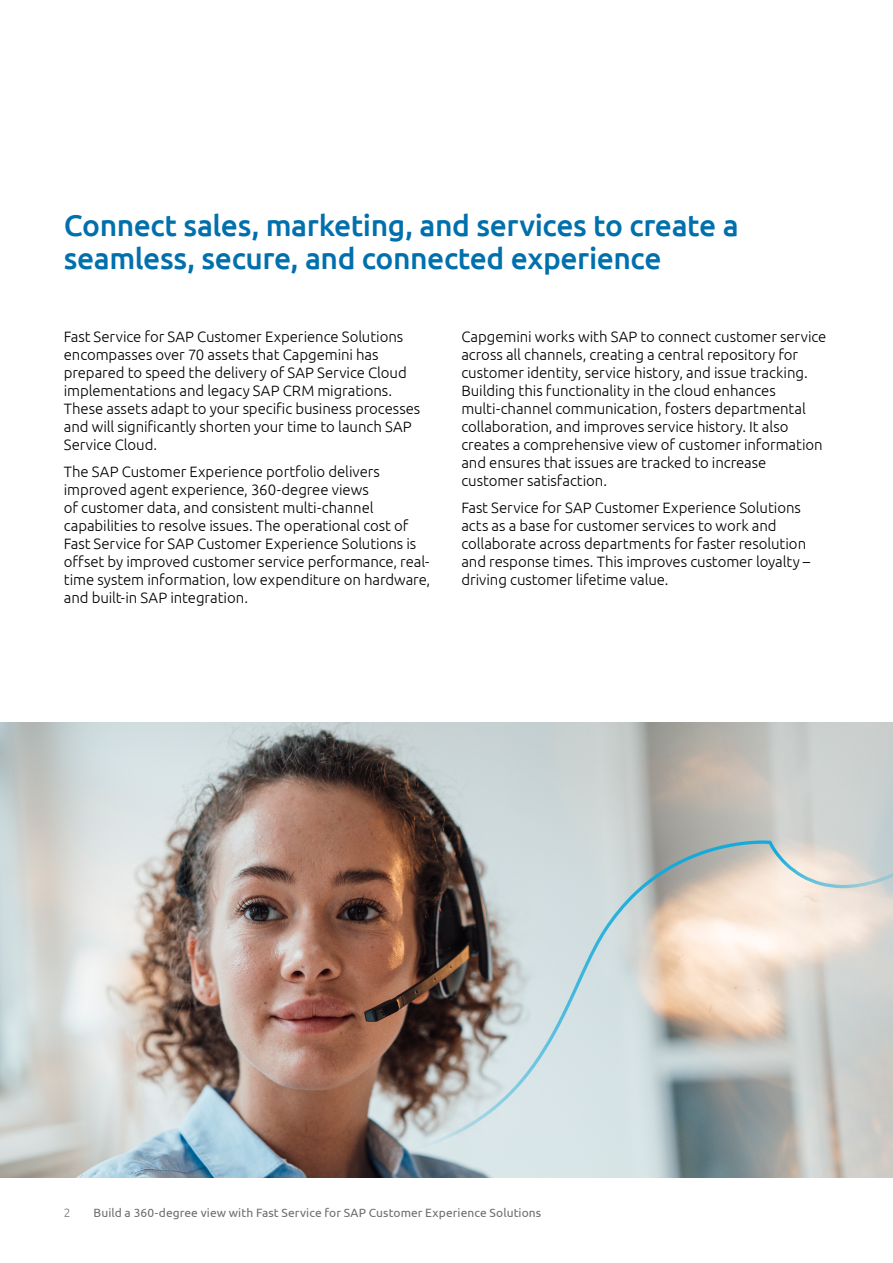
<style>
.page{position:relative;width:893px;height:1263px;background:#fff}
.page>*{position:absolute;margin:0;border:0;box-sizing:border-box;transform-origin:0 0}
.t1{font:500 30px/33px "Ubuntu";letter-spacing:-.015em;color:#0070ad}
.t2{font:300 15px/18px "Ubuntu";letter-spacing:-.005em;color:#000}
.t3{font:12px "Ubuntu";letter-spacing:.005em;color:#6d6e71}
.t4{font:300 12px "Ubuntu";color:#77787b}
</style>
<div class="page">
<img style="left:0;top:723px;width:893px;height:455px">
<img style="left:280px;top:841px;width:488px;height:323px">
<h1 class="t1" style="left:64px;top:208px;width:676px">Connect sales, marketing, and services to create a seamless, secure, and connected experience</h1>
<p class="t2" style="left:64px;top:327px;width:358px">Fast Service for SAP Customer Experience Solutions encompasses over 70 assets that Capgemini has prepared to speed the delivery of SAP Service Cloud implementations and legacy SAP CRM migrations.<br>These assets adapt to your specific business processes and will significantly shorten your time to launch SAP Service Cloud.</p>
<p class="t2" style="left:64px;top:462px;width:368px">The SAP Customer Experience portfolio delivers improved agent experience, 360-degree views<br>of customer data, and consistent multi-channel capabilities to resolve issues. The operational cost of Fast Service for SAP Customer Experience Solutions is offset by improved customer service performance, real&shy;time system information, low expenditure on hardware, and built-in SAP integration.</p>
<p class="t2" style="left:461px;top:327px;width:367px">Capgemini works with SAP to connect customer service across all channels, creating a central repository for customer identity, service history, and issue tracking.<br>Building this functionality in the cloud enhances multi-channel communication, fosters departmental collaboration, and improves service history. It also creates a comprehensive view of customer information and ensures that issues are tracked to increase customer satisfaction.</p>
<p class="t2" style="left:461px;top:498px;width:350px">Fast Service for SAP Customer Experience Solutions acts as a base for customer services to work and collaborate across departments for faster resolution and response times. This improves customer loyalty – driving customer lifetime value.</p>
<p class="t4" style="left:64px;top:1205px;width:8px">2</p>
<p class="t3" style="left:94px;top:1205px;width:449px">Build a 360-degree view with Fast Service for SAP Customer Experience Solutions</p>
</div>
